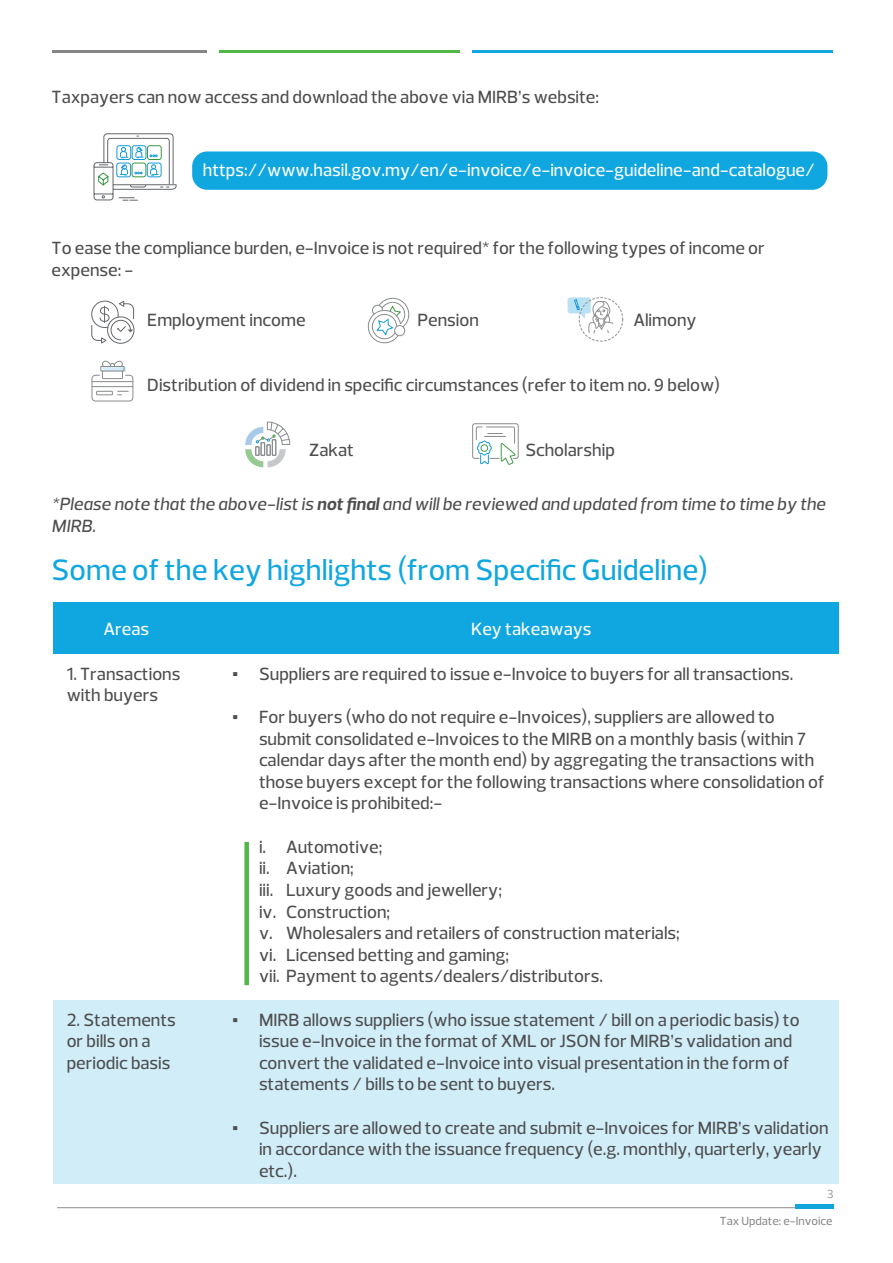
<style>
.page{position:relative;width:893px;height:1263px;background:#fff}
.page>*{position:absolute;margin:0;border:0;box-sizing:border-box;transform-origin:0 0}
.t1{font:500 30px "Prelo";color:#10a7e0}
.t2{font:500 18px/21.6px "Prelo";color:#4e4e50}
.t3{font:italic 500 18px/21.6px "Prelo";color:#4e4e50}
.t4{font:500 18px "Prelo";color:#fff}
.t5{font:500 12px "Prelo";color:#8d8c8b}
.t6{font:12px "Prelo";color:#8d8c8b}
.s1{font-weight:700}
.s2{font-family:"Times New Roman";font-weight:400}
</style>
<div class="page">
<div style="left:192px;top:151px;width:635px;height:39px;background:#10a7e0;border-radius:15px"></div>
<div style="left:54px;top:1000px;width:785px;height:184px;background:#d0edf8"></div>
<div style="left:54px;top:602px;width:785px;height:52px;background:#10a7e0"></div>
<hr style="left:57px;top:1207px;width:738px;height:1px;background:#8d8c8b">
<hr style="left:795px;top:1204px;width:39px;height:4px;background:#11a5de">
<hr style="left:472px;top:50px;width:361px;height:2px;background:#10a7e0">
<hr style="left:220px;top:50px;width:240px;height:2px;background:#51b848">
<hr style="left:53px;top:50px;width:154px;height:2px;background:#848688">
<svg style="left:91px;top:300px;width:43px;height:44px"></svg>
<div style="left:102px;top:367px;width:24px;height:5px;background:#a3afb4"></div>
<div style="left:100px;top:366px;width:24px;height:5px;border:1px solid #888b8d"></div>
<svg style="left:101px;top:360px;width:22px;height:19px"></svg>
<div style="left:92px;top:375px;width:41px;height:26px;border:1px solid #888b8d;border-radius:4px"></div>
<div style="left:96px;top:391px;width:17px;height:4px;border:1px solid #888b8d"></div>
<hr style="left:92px;top:381px;width:41px;height:1px;background:#888b8d">
<hr style="left:92px;top:386px;width:41px;height:1px;background:#888b8d">
<svg style="left:118px;top:391px;width:10px;height:4px"></svg>
<svg style="left:367px;top:298px;width:42px;height:46px"></svg>
<svg style="left:567px;top:297px;width:56px;height:45px"></svg>
<svg style="left:245px;top:421px;width:46px;height:46px"></svg>
<div style="left:472px;top:423px;width:46px;height:36px;border:1px solid #888b8d;border-radius:2px"></div>
<svg style="left:476px;top:423px;width:39px;height:42px"></svg>
<div style="left:244px;top:842px;width:5px;height:143px;background:#51b848"></div>
<svg style="left:94px;top:133px;width:83px;height:68px"></svg>
<p class="t2" style="left:52px;top:86px;width:549px">Taxpayers can now access and download the above via MIRB’s website:</p>
<p class="t4" style="left:203px;top:159px;width:613px">https://www.hasil.gov.my/en/e-invoice/e-invoice-guideline-and-catalogue/</p>
<p class="t2" style="left:52px;top:238px;width:715px">To ease the compliance burden, e-Invoice is not required* for the following types of income or expense: -</p>
<p class="t2" style="left:147px;top:310px;width:160px">Employment income</p>
<p class="t2" style="left:417px;top:310px;width:63px">Pension</p>
<p class="t2" style="left:633px;top:310px;width:65px">Alimony</p>
<p class="t2" style="left:147px;top:375px;width:574px">Distribution of dividend in specific circumstances (refer to item no. 9 below)</p>
<p class="t2" style="left:309px;top:439px;width:46px">Zakat</p>
<p class="t2" style="left:525px;top:439px;width:91px">Scholarship</p>
<p class="t3" style="left:52px;top:493px;width:775px">*Please note that the above-list is <span class="s1">not final</span> and will be reviewed and updated from time to time by the<br>MIRB.</p>
<h1 class="t1" style="left:52px;top:552px;width:658px">Some of the key highlights (from Specific Guideline)</h1>
<p class="t4" style="left:471px;top:618px;width:122px">Key takeaways</p>
<p class="t2" style="left:232px;top:663px;width:563px"><span class="s2">▪</span> Suppliers are required to issue e-Invoice to buyers for all transactions.</p>
<p class="t2" style="left:259px;top:706px;width:567px;text-indent:-27px"><span class="s2">▪</span> For buyers (who do not require e-Invoices), suppliers are allowed to submit consolidated e-Invoices to the MIRB on a monthly basis (within 7 calendar days after the month end) by aggregating the transactions with those buyers except for the following transactions where consolidation of e-Invoice is prohibited:-</p>
<p class="t2" style="left:259px;top:836px;width:422px">i. Automotive;<br>ii. Aviation;<br>iii. Luxury goods and jewellery;<br>iv. Construction;<br>v. Wholesalers and retailers of construction materials; vi. Licensed betting and gaming;<br>vii. Payment to agents/dealers/distributors.</p>
<p class="t2" style="left:259px;top:1009px;width:542px;text-indent:-27px"><span class="s2">▪</span> MIRB allows suppliers (who issue statement / bill on a periodic basis) to issue e-Invoice in the format of XML or JSON for MIRB’s validation and convert the validated e-Invoice into visual presentation in the form of statements / bills to be sent to buyers.</p>
<p class="t2" style="left:259px;top:1117px;width:571px;text-indent:-27px"><span class="s2">▪</span> Suppliers are allowed to create and submit e-Invoices for MIRB’s validation in accordance with the issuance frequency (e.g. monthly, quarterly, yearly etc.).</p>
<p class="t4" style="left:104px;top:618px;width:47px">Areas</p>
<p class="t2" style="left:67px;top:663px;width:115px">1. Transactions with buyers</p>
<p class="t2" style="left:67px;top:1009px;width:111px">2. Statements or bills on a periodic basis</p>
<p class="t6" style="left:827px;top:1186px;width:8px">3</p>
<p class="t5" style="left:720px;top:1214px;width:114px">Tax Update: e-Invoice</p>
</div>
